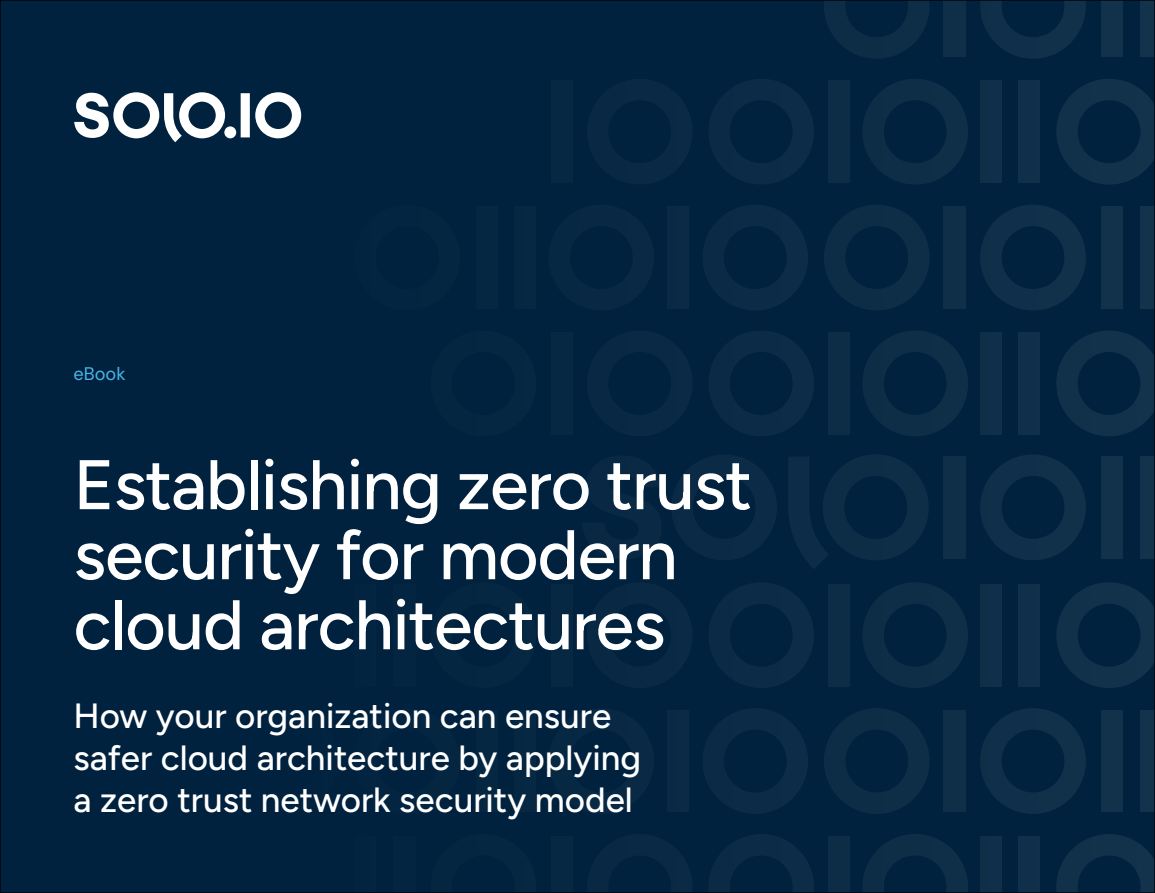
<style>
.page{position:relative;width:1155px;height:893px;background:#fff}
.page>*{position:absolute;margin:0;border:0;box-sizing:border-box;transform-origin:0 0}
.t1{font:500 70px/70px "Figtree";letter-spacing:-.015em;color:#fff}
.t2{font:500 35px/42px "Figtree";color:#fff}
.t3{font:18.2px "DM Sans";color:#4bb5e8}
</style>
<div class="page">
<div style="left:0;top:0;width:1155px;height:892px;background:#00223e"></div>
<svg style="left:1056px;top:834px;width:97px;height:56px"></svg>
<svg style="left:863px;top:834px;width:105px;height:56px"></svg>
<svg style="left:734px;top:834px;width:80px;height:56px"></svg>
<div style="left:1019px;top:836px;width:21px;height:56px;background:#102f4a"></div>
<div style="left:981px;top:836px;width:21px;height:56px;background:#102f4a"></div>
<div style="left:828px;top:836px;width:22px;height:56px;background:#0d2d47"></div>
<div style="left:551px;top:836px;width:22px;height:56px;background:#072843"></div>
<div style="left:394px;top:836px;width:21px;height:56px;background:#042541"></div>
<svg style="left:1056px;top:582px;width:97px;height:106px"></svg>
<svg style="left:863px;top:583px;width:105px;height:105px"></svg>
<svg style="left:734px;top:583px;width:80px;height:105px"></svg>
<div style="left:1019px;top:584px;width:21px;height:102px;background:#102f4a"></div>
<div style="left:981px;top:584px;width:21px;height:102px;background:#102f4a"></div>
<div style="left:828px;top:584px;width:22px;height:102px;background:#0d2d47"></div>
<div style="left:551px;top:584px;width:22px;height:102px;background:#072843"></div>
<div style="left:394px;top:584px;width:21px;height:102px;background:#042541"></div>
<svg style="left:1056px;top:331px;width:97px;height:105px"></svg>
<svg style="left:863px;top:331px;width:105px;height:105px"></svg>
<svg style="left:734px;top:331px;width:80px;height:105px"></svg>
<div style="left:1019px;top:332px;width:21px;height:102px;background:#102f4a"></div>
<div style="left:981px;top:332px;width:21px;height:102px;background:#102f4a"></div>
<div style="left:828px;top:332px;width:22px;height:102px;background:#0d2d47"></div>
<div style="left:551px;top:332px;width:22px;height:102px;background:#072843"></div>
<svg style="left:1056px;top:79px;width:97px;height:105px"></svg>
<svg style="left:863px;top:79px;width:105px;height:105px"></svg>
<svg style="left:734px;top:79px;width:80px;height:105px"></svg>
<div style="left:1019px;top:81px;width:21px;height:101px;background:#102f4a"></div>
<div style="left:981px;top:81px;width:21px;height:101px;background:#102f4a"></div>
<div style="left:828px;top:81px;width:22px;height:101px;background:#0d2d47"></div>
<div style="left:551px;top:81px;width:22px;height:101px;background:#072843"></div>
<svg style="left:734px;top:709px;width:74px;height:104px"></svg>
<svg style="left:824px;top:708px;width:105px;height:106px"></svg>
<svg style="left:980px;top:708px;width:106px;height:106px"></svg>
<div style="left:477px;top:710px;width:21px;height:101px;background:#062742"></div>
<div style="left:515px;top:710px;width:21px;height:101px;background:#062742"></div>
<div style="left:667px;top:710px;width:21px;height:101px;background:#092944"></div>
<div style="left:944px;top:710px;width:21px;height:101px;background:#0f2f49"></div>
<div style="left:1101px;top:710px;width:22px;height:101px;background:#12314b"></div>
<div style="left:1141px;top:710px;width:14px;height:101px;background:#13324c"></div>
<svg style="left:734px;top:205px;width:74px;height:105px"></svg>
<svg style="left:824px;top:205px;width:105px;height:105px"></svg>
<svg style="left:980px;top:205px;width:106px;height:105px"></svg>
<div style="left:477px;top:207px;width:21px;height:101px;background:#062742"></div>
<div style="left:515px;top:207px;width:21px;height:101px;background:#062742"></div>
<div style="left:667px;top:207px;width:21px;height:101px;background:#092944"></div>
<div style="left:944px;top:207px;width:21px;height:101px;background:#0f2f49"></div>
<div style="left:1101px;top:207px;width:22px;height:101px;background:#12314b"></div>
<div style="left:1141px;top:207px;width:14px;height:101px;background:#13324c"></div>
<svg style="left:824px;top:2px;width:105px;height:56px"></svg>
<svg style="left:980px;top:2px;width:106px;height:57px"></svg>
<div style="left:944px;top:0;width:21px;height:57px;background:#0f2f49"></div>
<div style="left:1101px;top:0;width:22px;height:57px;background:#12314b"></div>
<div style="left:1141px;top:0;width:14px;height:57px;background:#13324c"></div>
<svg style="left:980px;top:455px;width:106px;height:105px"></svg>
<div style="left:944px;top:456px;width:21px;height:102px;background:#0f2f49"></div>
<div style="left:1101px;top:456px;width:22px;height:102px;background:#12314b"></div>
<div style="left:1141px;top:456px;width:14px;height:102px;background:#13324c"></div>
<svg style="left:734px;top:455px;width:194px;height:113px"></svg>
<svg style="left:74px;top:92px;width:151px;height:50px"></svg>
<svg style="left:241px;top:92px;width:60px;height:46px"></svg>
<div style="left:224px;top:126px;width:12px;height:12px;background:#fff;border-radius:50%"></div>
<p class="t3" style="left:74px;top:362px;width:54px">eBook</p>
<h1 class="t1" style="left:74px;top:449px;width:680px">Establishing zero trust security for modern cloud architectures</h1>
<p class="t2" style="left:74px;top:695px;width:569px">How your organization can ensure safer cloud architecture by applying a zero trust network security model</p>
</div>
